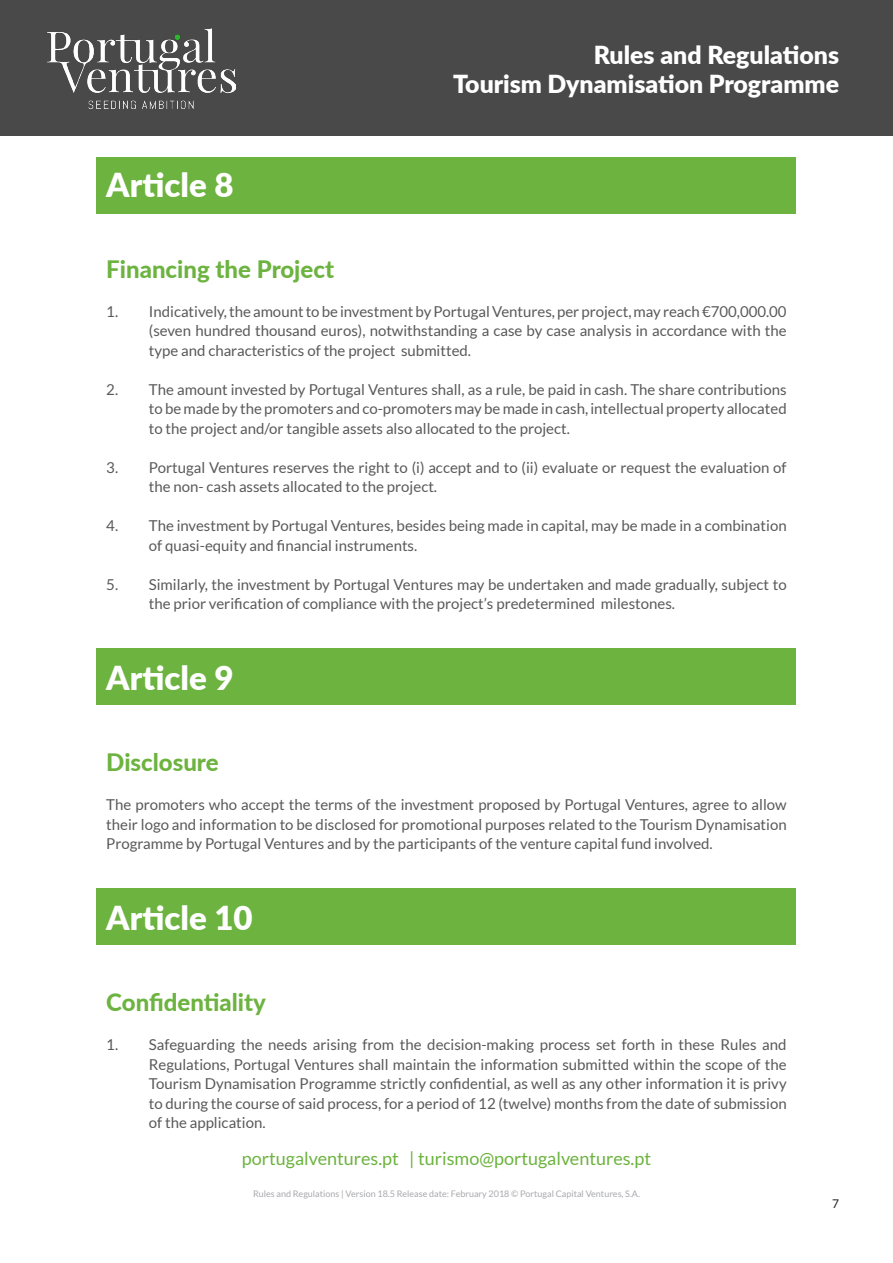
<style>
.page{position:relative;width:893px;height:1263px;background:#fff}
.page>*{position:absolute;margin:0;border:0;box-sizing:border-box;transform-origin:0 0}
.titulos_PV{font:900 33px "Lato";color:#fff}
.t1{font:900 24.9px/29.8px "Lato";color:#fff;text-align:right}
.subtitulos_PV{font:800 24px "Lato";color:#6cb33f}
.t2{font:18px "Lato";color:#6cb33f}
.bullets{font:15px/19.5px "Lato";color:#595959;text-align:justify}
.texto_PV{font:15px/19.5px "Lato";color:#595959;text-align:justify}
.t3{font:12px "Lato";color:#231f20}
.t4{font:9px "Lato";color:#a8a9ad}
</style>
<div class="page">
<div style="left:1px;top:1px;width:892px;height:135px;background:#494949"></div>
<img style="left:48px;top:28px;width:187px;height:81px">
<div style="left:97px;top:157px;width:699px;height:56px;background:#6cb33f"></div>
<div style="left:97px;top:648px;width:699px;height:56px;background:#6cb33f"></div>
<div style="left:97px;top:889px;width:699px;height:56px;background:#6cb33f"></div>
<p class="titulos_PV" style="left:106px;top:160px;width:129px">Article 8</p>
<h2 class="t1" style="left:453px;top:38px;width:387px">Rules and Regulations<br>Tourism Dynamisation Programme</h2>
<p class="subtitulos_PV" style="left:106px;top:251px;width:229px">Financing the Project</p>
<p class="bullets" style="left:149px;top:301px;width:639px;text-indent:-43px">1. Indicatively, the amount to be investment by Portugal Ventures, per project, may reach €700,000.00 (seven hundred thousand euros), notwithstanding a case by case analysis in accordance with the type and characteristics of the project submitted.</p>
<p class="bullets" style="left:149px;top:379px;width:639px;text-indent:-43px">2. The amount invested by Portugal Ventures shall, as a rule, be paid in cash. The share contributions to be made by the promoters and co-promoters may be made in cash, intellectual property allocated to the project and/or tangible assets also allocated to the project.</p>
<p class="bullets" style="left:149px;top:457px;width:639px;text-indent:-43px">3. Portugal Ventures reserves the right to (i) accept and to (ii) evaluate or request the evaluation of the non- cash assets allocated to the project.</p>
<p class="bullets" style="left:149px;top:516px;width:639px;text-indent:-43px">4. The investment by Portugal Ventures, besides being made in capital, may be made in a combination of quasi-equity and financial instruments.</p>
<p class="bullets" style="left:149px;top:574px;width:639px;text-indent:-43px">5. Similarly, the investment by Portugal Ventures may be undertaken and made gradually, subject to the prior verification of compliance with the project’s predetermined milestones.</p>
<p class="titulos_PV" style="left:106px;top:653px;width:129px">Article 9</p>
<p class="subtitulos_PV" style="left:106px;top:745px;width:114px">Disclosure</p>
<p class="texto_PV" style="left:106px;top:795px;width:682px">The promoters who accept the terms of the investment proposed by Portugal Ventures, agree to allow their logo and information to be disclosed for promotional purposes related to the Tourism Dynamisation Programme by Portugal Ventures and by the participants of the venture capital fund involved.</p>
<p class="titulos_PV" style="left:106px;top:893px;width:148px">Article 10</p>
<p class="subtitulos_PV" style="left:106px;top:985px;width:161px">Confidentiality</p>
<p class="bullets" style="left:149px;top:1035px;width:639px;text-indent:-43px">1. Safeguarding the needs arising from the decision-making process set forth in these Rules and Regulations, Portugal Ventures shall maintain the information submitted within the scope of the Tourism Dynamisation Programme strictly confidential, as well as any other information it is privy to during the course of said process, for a period of 12 (twelve) months from the date of submission of the application.</p>
<p class="t2" style="left:242px;top:1148px;width:411px">portugalventures.pt | turismo@portugalventures.pt</p>
<p class="t4" style="left:253px;top:1189px;width:388px">Rules and Regulations | Version 18.5 Release date: February 2018 © Portugal Capital Ventures, S.A.</p>
<p class="t3" style="left:832px;top:1197px;width:8px">7</p>
</div>
